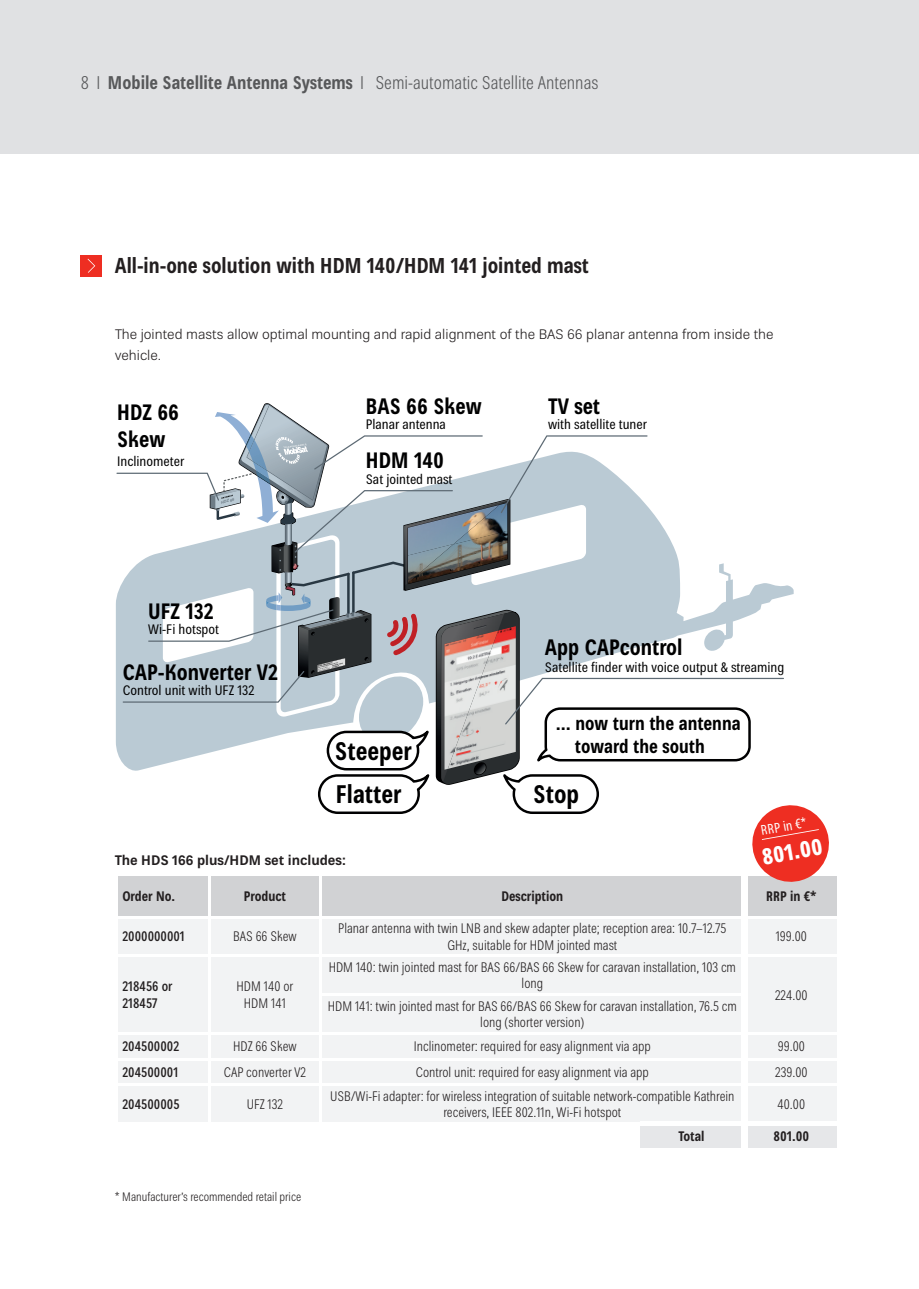
<style>
.page{position:relative;width:919px;height:1289px;background:#fff}
.page>*{position:absolute;margin:0;border:0;box-sizing:border-box;transform-origin:0 0}
.t1{font:700 condensed 24.9px/43.5px "Kathrein 77";color:#000001}
.t2{font:800 condensed 22.35px "Kathrein 87";color:#fff}
.t3{font:700 condensed 21.75px/27.2px "Kathrein 77";color:#000001}
.t4{font:700 condensed 21px "Kathrein 77";color:#231f20}
.t5{font:700 condensed 18.6px/23.2px "Kathrein 77";color:#000001}
.t6{font:300 condensed 18px "Kathrein 47";color:#57585a}
.t7{font:300 condensed 13.5px/16.5px "Kathrein 47";color:#231f20;text-align:center}
.t8{font:300 13.5px/21px "Kathrein 45";color:#231f20}
.t9{font:500 condensed 13.5px/16.5px "Kathrein 67";color:#231f20}
.t10{font:700 condensed 13.5px "Kathrein 77";color:#231f20}
.t11{font:700 13.5px "Kathrein 75";color:#231f20}
.t12{font:condensed 13.5px "Kathrein 57";color:#fff}
.t13{font:condensed 13.35px "Kathrein 57";color:#000001;scale:1.09 1}
.t14{font:300 condensed 12px "Kathrein 47";color:#231f20}
.t15{font:italic 700 3.75px "Arial";color:#6e7c86;scale:1.06 1}
.s1{font-family:"Kathrein 77";font-weight:700}
</style>
<div class="page">
<div style="left:0;top:0;width:906px;height:153px;background:#e0e1e3"></div>
<div style="left:906px;top:0;width:12px;height:153px;background:#e0e1e3"></div>
<div style="left:81px;top:255px;width:21px;height:21px;background:#ee2e22"></div>
<svg style="left:87px;top:259px;width:8px;height:14px"></svg>
<div style="left:118px;top:919px;width:719px;height:203px;background:#f2f3f4"></div>
<div style="left:640px;top:1126px;width:197px;height:22px;background:#e6e7e9"></div>
<hr style="left:208px;top:918px;width:3px;height:36px;background:#fff">
<hr style="left:208px;top:1034px;width:3px;height:24px;background:#fff">
<hr style="left:209px;top:1083px;width:111px;height:2px;background:#fff">
<hr style="left:320px;top:1083px;width:212px;height:2px;background:#fff">
<hr style="left:532px;top:1083px;width:106px;height:2px;background:#fff">
<hr style="left:638px;top:1083px;width:103px;height:2px;background:#fff">
<hr style="left:747px;top:1083px;width:92px;height:2px;background:#fff">
<hr style="left:115px;top:954px;width:94px;height:3px;background:#fff">
<hr style="left:209px;top:954px;width:111px;height:3px;background:#fff">
<hr style="left:320px;top:954px;width:212px;height:3px;background:#fff">
<hr style="left:532px;top:954px;width:106px;height:3px;background:#fff">
<hr style="left:638px;top:954px;width:103px;height:3px;background:#fff">
<hr style="left:747px;top:954px;width:92px;height:3px;background:#fff">
<hr style="left:319px;top:993px;width:213px;height:2px;background:#fff">
<hr style="left:532px;top:993px;width:106px;height:2px;background:#fff">
<hr style="left:638px;top:993px;width:103px;height:2px;background:#fff">
<hr style="left:115px;top:1032px;width:94px;height:2px;background:#fff">
<hr style="left:209px;top:1032px;width:111px;height:2px;background:#fff">
<hr style="left:747px;top:1032px;width:92px;height:2px;background:#fff">
<hr style="left:320px;top:1032px;width:212px;height:2px;background:#fff">
<hr style="left:532px;top:1032px;width:106px;height:2px;background:#fff">
<hr style="left:638px;top:1032px;width:103px;height:2px;background:#fff">
<hr style="left:208px;top:1060px;width:3px;height:23px;background:#fff">
<hr style="left:115px;top:1083px;width:94px;height:2px;background:#fff">
<hr style="left:208px;top:957px;width:3px;height:37px;background:#fff">
<hr style="left:208px;top:994px;width:3px;height:38px;background:#fff">
<hr style="left:115px;top:1058px;width:94px;height:2px;background:#fff">
<hr style="left:209px;top:1058px;width:111px;height:2px;background:#fff">
<hr style="left:320px;top:1058px;width:212px;height:2px;background:#fff">
<hr style="left:532px;top:1058px;width:106px;height:2px;background:#fff">
<hr style="left:638px;top:1058px;width:103px;height:2px;background:#fff">
<hr style="left:747px;top:1058px;width:92px;height:2px;background:#fff">
<div style="left:741px;top:994px;width:6px;height:39px;background:#fff"></div>
<hr style="left:639px;top:1121px;width:102px;height:4px;background:#fff">
<hr style="left:747px;top:1121px;width:90px;height:4px;background:#fff">
<div style="left:741px;top:917px;width:6px;height:38px;background:#fff"></div>
<div style="left:741px;top:955px;width:6px;height:39px;background:#fff"></div>
<div style="left:741px;top:1033px;width:6px;height:26px;background:#fff"></div>
<div style="left:741px;top:1059px;width:6px;height:25px;background:#fff"></div>
<div style="left:741px;top:1084px;width:6px;height:39px;background:#fff"></div>
<div style="left:741px;top:1123px;width:6px;height:25px;background:#fff"></div>
<hr style="left:208px;top:1085px;width:3px;height:37px;background:#fff">
<hr style="left:319px;top:918px;width:2px;height:36px;background:#fff">
<hr style="left:319px;top:957px;width:2px;height:36px;background:#fff">
<hr style="left:319px;top:995px;width:2px;height:37px;background:#fff">
<hr style="left:319px;top:1034px;width:2px;height:24px;background:#fff">
<hr style="left:319px;top:1060px;width:2px;height:23px;background:#fff">
<hr style="left:319px;top:1085px;width:2px;height:37px;background:#fff">
<svg style="left:116px;top:403px;width:721px;height:513px"></svg>
<img style="left:279px;top:543px;width:19px;height:30px">
<h3 class="t6" style="left:81px;top:71px;width:519px">8 I <span class="s1">Mobile Satellite Antenna Systems</span> I Semi-automatic Satellite Antennas</h3>
<h3 class="t4" style="left:115px;top:251px;width:475px">All-in-one solution with HDM 140/HDM 141 jointed mast</h3>
<p class="t8" style="left:115px;top:324px;width:659px">The jointed masts allow optimal mounting and rapid alignment of the BAS 66 planar antenna from inside the vehicle.</p>
<h3 class="t3" style="left:117px;top:398px;width:63px">HDZ 66<br>Skew</h3>
<p class="t13" style="left:117px;top:452px;width:63px">Inclinometer</p>
<p class="t15" style="left:220px;top:500px;width:15px;rotate:-14deg">HDZ 66</p>
<h3 class="t3" style="left:148px;top:597px;width:67px">UFZ 132</h3>
<p class="t13" style="left:148px;top:620px;width:67px">Wi-Fi hotspot</p>
<h3 class="t3" style="left:123px;top:658px;width:157px">CAP-Konverter V2</h3>
<p class="t13" style="left:123px;top:681px;width:122px">Control unit with UFZ 132</p>
<h3 class="t3" style="left:366px;top:392px;width:117px">BAS 66 Skew</h3>
<p class="t13" style="left:366px;top:415px;width:75px">Planar antenna</p>
<h3 class="t3" style="left:366px;top:447px;width:80px">HDM 140</h3>
<p class="t13" style="left:366px;top:470px;width:81px">Sat jointed mast</p>
<h3 class="t3" style="left:548px;top:392px;width:54px">TV set</h3>
<p class="t13" style="left:548px;top:415px;width:92px">with satellite tuner</p>
<h1 class="t1" style="left:335px;top:729px;width:78px">Steeper<br>Flatter</h1>
<h3 class="t3" style="left:545px;top:633px;width:139px">App CAPcontrol</h3>
<p class="t13" style="left:545px;top:657px;width:221px">Satellite finder with voice output &amp; streaming</p>
<h3 class="t5" style="left:575px;top:711px;width:167px;text-indent:-19px">... now turn the antenna toward the south</h3>
<h1 class="t1" style="left:533px;top:773px;width:48px">Stop</h1>
<p class="t12" style="left:759px;top:821px;width:48px;rotate:-10deg">RRP in €*</p>
<h2 class="t2" style="left:759px;top:841px;width:63px;rotate:-10deg">801.00</h2>
<p class="t11" style="left:115px;top:850px;width:233px">The HDS 166 plus/HDM set includes:</p>
<p class="t10" style="left:122px;top:886px;width:54px">Order No.</p>
<p class="t10" style="left:244px;top:886px;width:44px">Product</p>
<p class="t10" style="left:501px;top:886px;width:63px">Description</p>
<p class="t10" style="left:766px;top:886px;width:52px">RRP in €*</p>
<p class="t9" style="left:122px;top:928px;width:64px">2000000001</p>
<p class="t7" style="left:233px;top:928px;width:65px">BAS 66 Skew</p>
<p class="t7" style="left:338px;top:920px;width:389px">Planar antenna with twin LNB and skew adapter plate; reception area: 10.7–12.75<br>GHz, suitable for HDM jointed mast</p>
<p class="t7" style="left:775px;top:928px;width:33px">199.00</p>
<p class="t9" style="left:122px;top:978px;width:52px">218456 or<br>218457</p>
<p class="t7" style="left:236px;top:978px;width:58px">HDM 140 or<br>HDM 141</p>
<p class="t7" style="left:328px;top:959px;width:409px">HDM 140: twin jointed mast for BAS 66/BAS 66 Skew for caravan installation, 103 cm long</p>
<p class="t7" style="left:775px;top:986px;width:34px">224.00</p>
<p class="t7" style="left:328px;top:997px;width:411px">HDM 141: twin jointed mast for BAS 66/BAS 66 Skew for caravan installation, 76.5 cm long (shorter version)</p>
<p class="t9" style="left:122px;top:1038px;width:58px">204500002</p>
<p class="t7" style="left:233px;top:1038px;width:65px">HDZ 66 Skew</p>
<p class="t7" style="left:414px;top:1038px;width:239px">Inclinometer: required for easy alignment via app</p>
<p class="t7" style="left:777px;top:1038px;width:29px">99.00</p>
<p class="t9" style="left:122px;top:1063px;width:57px">204500001</p>
<p class="t7" style="left:224px;top:1063px;width:84px">CAP converter V2</p>
<p class="t7" style="left:416px;top:1063px;width:235px">Control unit: required for easy alignment via app</p>
<p class="t7" style="left:775px;top:1063px;width:34px">239.00</p>
<p class="t9" style="left:122px;top:1096px;width:59px">204500005</p>
<p class="t7" style="left:247px;top:1096px;width:38px">UFZ 132</p>
<p class="t7" style="left:330px;top:1087px;width:406px">USB/Wi-Fi adapter: for wireless integration of suitable network-compatible Kathrein receivers, IEEE 802.11n, Wi-Fi hotspot</p>
<p class="t7" style="left:777px;top:1096px;width:29px">40.00</p>
<p class="t10" style="left:678px;top:1127px;width:28px">Total</p>
<p class="t10" style="left:773px;top:1127px;width:37px">801.00</p>
<p class="t14" style="left:115px;top:1188px;width:188px">* Manufacturer’s recommended retail price</p>
</div>
